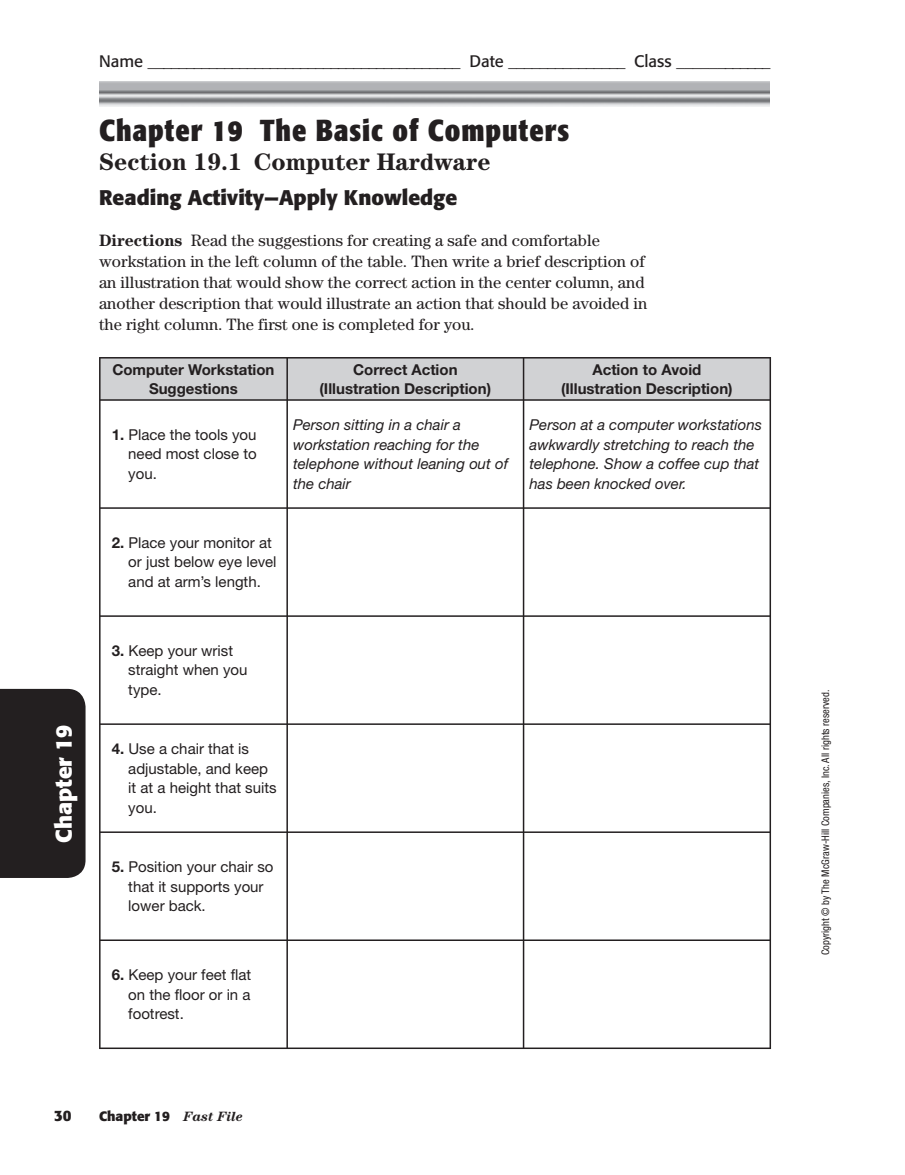
<style>
.page{position:relative;width:905px;height:1175px;background:#fff}
.page>*{position:absolute;margin:0;border:0;box-sizing:border-box;transform-origin:0 0}
.t1{font:700 30px "Formata OTF Cn";letter-spacing:.03em;color:#231f20}
.t2{font:700 24px "Century Std";color:#231f20}
.t3{font:700 22.5px "Formata OTF";color:#fff}
.t4{font:700 21px "Formata OTF";color:#231f20}
.t5{font:16.5px/21px "Century Std";color:#231f20}
.t6{font:16.5px "Formata OTF";color:#231f20}
.t7{font:15px/19.5px "Helvetica Neue LT Std";color:#231f20}
.t8{font:italic 15px/19.5px "Helvetica Neue LT Std";color:#231f20}
.t9{font:700 15px/19.5px "Helvetica Neue LT Std";color:#231f20;text-align:center}
.t10{font:700 15px "Formata OTF";color:#231f20}
.t11{font:700 13.5px "Formata OTF";color:#231f20}
.t12{font:condensed 10.5px "Helvetica Neue LT Std";color:#231f20}
.s1{font-weight:700}
.s2{font-family:"Century Std";font-style:italic}
</style>
<div class="page">
<div style="left:1px;top:689px;width:85px;height:189px;background:#231f20"></div>
<div style="left:100px;top:358px;width:669px;height:41px;background:#d1d2d4"></div>
<hr style="left:99px;top:357px;width:188px;height:1px;background:#231f20">
<hr style="left:99px;top:358px;width:1px;height:41px;background:#231f20">
<hr style="left:287px;top:357px;width:236px;height:1px;background:#231f20">
<hr style="left:286px;top:358px;width:2px;height:41px;background:#231f20">
<hr style="left:523px;top:357px;width:248px;height:1px;background:#231f20">
<hr style="left:523px;top:358px;width:1px;height:41px;background:#231f20">
<hr style="left:769px;top:358px;width:2px;height:41px;background:#231f20">
<hr style="left:99px;top:399px;width:188px;height:2px;background:#231f20">
<hr style="left:99px;top:401px;width:1px;height:106px;background:#231f20">
<hr style="left:287px;top:399px;width:236px;height:2px;background:#231f20">
<hr style="left:286px;top:401px;width:2px;height:106px;background:#231f20">
<hr style="left:523px;top:399px;width:248px;height:2px;background:#231f20">
<hr style="left:523px;top:401px;width:1px;height:106px;background:#231f20">
<hr style="left:769px;top:401px;width:2px;height:106px;background:#231f20">
<hr style="left:99px;top:507px;width:188px;height:2px;background:#231f20">
<hr style="left:99px;top:509px;width:1px;height:106px;background:#231f20">
<hr style="left:287px;top:507px;width:236px;height:2px;background:#231f20">
<hr style="left:286px;top:509px;width:2px;height:106px;background:#231f20">
<hr style="left:523px;top:507px;width:248px;height:2px;background:#231f20">
<hr style="left:523px;top:509px;width:1px;height:106px;background:#231f20">
<hr style="left:769px;top:509px;width:2px;height:106px;background:#231f20">
<hr style="left:99px;top:615px;width:188px;height:2px;background:#231f20">
<hr style="left:99px;top:617px;width:1px;height:106px;background:#231f20">
<hr style="left:287px;top:615px;width:236px;height:2px;background:#231f20">
<hr style="left:286px;top:617px;width:2px;height:106px;background:#231f20">
<hr style="left:523px;top:615px;width:248px;height:2px;background:#231f20">
<hr style="left:523px;top:617px;width:1px;height:106px;background:#231f20">
<hr style="left:769px;top:617px;width:2px;height:106px;background:#231f20">
<hr style="left:99px;top:723px;width:188px;height:2px;background:#231f20">
<hr style="left:99px;top:725px;width:1px;height:106px;background:#231f20">
<hr style="left:287px;top:723px;width:236px;height:2px;background:#231f20">
<hr style="left:286px;top:725px;width:2px;height:106px;background:#231f20">
<hr style="left:523px;top:723px;width:248px;height:2px;background:#231f20">
<hr style="left:523px;top:725px;width:1px;height:106px;background:#231f20">
<hr style="left:769px;top:725px;width:2px;height:106px;background:#231f20">
<hr style="left:99px;top:831px;width:188px;height:2px;background:#231f20">
<hr style="left:99px;top:833px;width:1px;height:106px;background:#231f20">
<hr style="left:287px;top:831px;width:236px;height:2px;background:#231f20">
<hr style="left:286px;top:833px;width:2px;height:106px;background:#231f20">
<hr style="left:523px;top:831px;width:248px;height:2px;background:#231f20">
<hr style="left:523px;top:833px;width:1px;height:106px;background:#231f20">
<hr style="left:769px;top:833px;width:2px;height:106px;background:#231f20">
<hr style="left:99px;top:939px;width:188px;height:2px;background:#231f20">
<hr style="left:99px;top:941px;width:1px;height:106px;background:#231f20">
<hr style="left:287px;top:939px;width:236px;height:2px;background:#231f20">
<hr style="left:286px;top:941px;width:2px;height:106px;background:#231f20">
<hr style="left:523px;top:939px;width:248px;height:2px;background:#231f20">
<hr style="left:523px;top:941px;width:1px;height:106px;background:#231f20">
<hr style="left:769px;top:941px;width:2px;height:106px;background:#231f20">
<hr style="left:99px;top:1047px;width:424px;height:2px;background:#231f20">
<hr style="left:523px;top:1047px;width:248px;height:2px;background:#231f20">
<p class="t6" style="left:99px;top:54px;width:673px">Name _________________________________________ Date _______________ Class ____________</p>
<h1 class="t1" style="left:99px;top:118px;width:472px">Chapter 19 The Basic of Computers</h1>
<h2 class="t2" style="left:99px;top:154px;width:393px">Section 19.1 Computer Hardware</h2>
<p class="t4" style="left:99px;top:189px;width:360px">Reading Activity—Apply Knowledge</p>
<p class="t5" style="left:99px;top:231px;width:549px"><span class="s1">Directions</span> Read the suggestions for creating a safe and comfortable workstation in the left column of the table. Then write a brief description of an illustration that would show the correct action in the center column, and another description that would illustrate an action that should be avoided in the right column. The first one is completed for you.</p>
<p class="t9" style="left:112px;top:361px;width:164px">Computer Workstation<br>Suggestions</p>
<p class="t9" style="left:319px;top:361px;width:173px">Correct Action (Illustration Description)</p>
<p class="t9" style="left:561px;top:361px;width:173px">Action to Avoid (Illustration Description)</p>
<p class="t7" style="left:128px;top:426px;width:130px;text-align:justify;text-indent:-16px"><span class="s1">1.</span> Place the tools you need most close to you.</p>
<p class="t8" style="left:293px;top:416px;width:216px">Person sitting in a chair a workstation reaching for the telephone without leaning out of the chair</p>
<p class="t8" style="left:529px;top:416px;width:234px">Person at a computer workstations awkwardly stretching to reach the telephone. Show a coffee cup that has been knocked over.</p>
<p class="t7" style="left:128px;top:534px;width:150px;text-indent:-16px"><span class="s1">2.</span> Place your monitor at or just below eye level and at arm’s length.</p>
<h3 class="t3" style="left:54px;top:842px;width:120px;rotate:-90deg">Chapter 19</h3>
<p class="t7" style="left:128px;top:642px;width:121px;text-indent:-16px"><span class="s1">3.</span> Keep your wrist straight when you type.</p>
<p class="t7" style="left:128px;top:740px;width:150px;text-indent:-16px"><span class="s1">4.</span> Use a chair that is adjustable, and keep it at a height that suits you.</p>
<p class="t7" style="left:128px;top:858px;width:147px;text-indent:-16px"><span class="s1">5.</span> Position your chair so that it supports your lower back.</p>
<p class="t7" style="left:128px;top:966px;width:124px;text-align:justify;text-indent:-16px"><span class="s1">6.</span> Keep your feet flat on the floor or in a footrest.</p>
<p class="t10" style="left:54px;top:1109px;width:19px">30</p>
<p class="t11" style="left:99px;top:1110px;width:146px">Chapter 19 <span class="s2">Fast File</span></p>
<p class="t12" style="left:821px;top:955px;width:267px;rotate:-90deg">Copyright © by The McGraw-Hill Companies, Inc. All rights reserved.</p>
</div>
